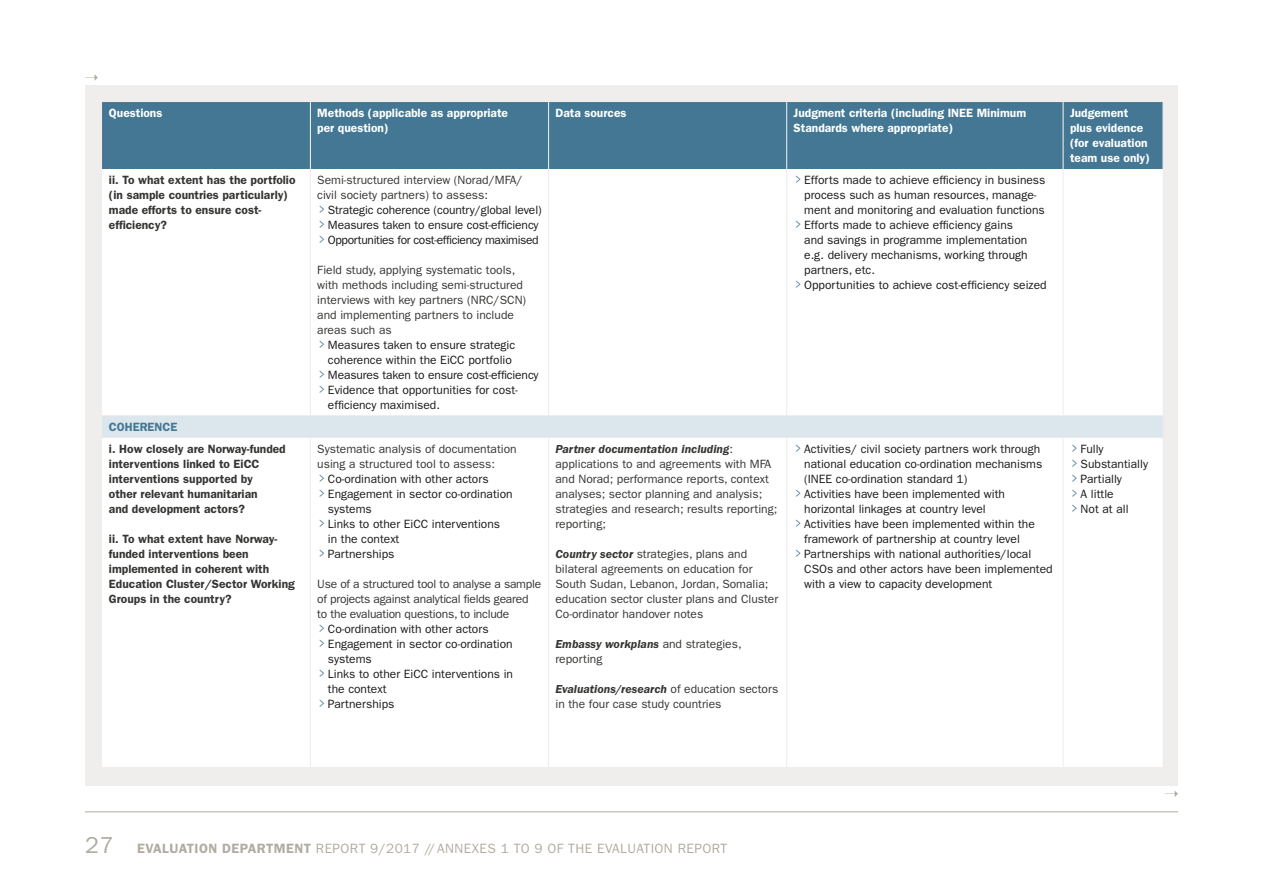
<style>
.page{position:relative;width:1263px;height:893px;background:#fff}
.page>*{position:absolute;margin:0;border:0;box-sizing:border-box;transform-origin:0 0}
.t1{font:13.5px "ITC Franklin Gothic Std";letter-spacing:.03em;color:#b1aca2}
.t2{font:12px/15px "ITC Franklin Gothic Std";color:#191919}
.t3{font:12px/15px "ITC Franklin Gothic Std";color:#353533}
.t4{font:600 12px/15px "ITC Franklin Gothic Std";color:#353533}
.t5{font:600 12px/15px "ITC Franklin Gothic Std";color:#fff}
.t6{font:12px "ITC Franklin Gothic Std";letter-spacing:-.02em;color:#353533}
.t7{font:600 12px "ITC Franklin Gothic Std";color:#437793}
.s1{color:#353533}
.s2{font-size:16.5px;color:#437793}
.s3{font-weight:600;font-style:italic}
.s4{font-size:23.25px}
.s5{font-weight:600}
</style>
<div class="page">
<svg style="left:1165px;top:790px;width:13px;height:7px"></svg>
<svg style="left:85px;top:74px;width:13px;height:7px"></svg>
<div style="left:85px;top:85px;width:1093px;height:700px;background:#efeeec"></div>
<div style="left:102px;top:102px;width:1060px;height:67px;background:#437793"></div>
<div style="left:102px;top:169px;width:1060px;height:598px;background:#fff"></div>
<div style="left:102px;top:416px;width:1061px;height:22px;background:#dbe6ed"></div>
<hr style="left:310px;top:169px;width:1px;height:246px;background:#efeeec">
<hr style="left:548px;top:169px;width:1px;height:246px;background:#efeeec">
<hr style="left:786px;top:169px;width:1px;height:246px;background:#efeeec">
<hr style="left:310px;top:438px;width:1px;height:329px;background:#efeeec">
<hr style="left:548px;top:438px;width:1px;height:329px;background:#efeeec">
<hr style="left:786px;top:438px;width:1px;height:329px;background:#efeeec">
<hr style="left:310px;top:102px;width:1px;height:67px;background:#efeeec">
<hr style="left:548px;top:102px;width:1px;height:67px;background:#efeeec">
<hr style="left:786px;top:102px;width:1px;height:67px;background:#efeeec">
<hr style="left:1062px;top:102px;width:2px;height:67px;background:#efeeec">
<hr style="left:1062px;top:169px;width:2px;height:246px;background:#efeeec">
<hr style="left:1062px;top:438px;width:2px;height:329px;background:#efeeec">
<hr style="left:102px;top:415px;width:208px;height:1px;background:#efeeec">
<hr style="left:310px;top:415px;width:239px;height:1px;background:#efeeec">
<hr style="left:549px;top:415px;width:238px;height:1px;background:#efeeec">
<hr style="left:787px;top:415px;width:276px;height:1px;background:#efeeec">
<hr style="left:1063px;top:415px;width:100px;height:1px;background:#efeeec">
<hr style="left:102px;top:437px;width:208px;height:1px;background:#efeeec">
<hr style="left:310px;top:437px;width:239px;height:1px;background:#efeeec">
<hr style="left:549px;top:437px;width:238px;height:1px;background:#efeeec">
<hr style="left:787px;top:437px;width:276px;height:1px;background:#efeeec">
<hr style="left:1063px;top:437px;width:100px;height:1px;background:#efeeec">
<hr style="left:85px;top:811px;width:1093px;height:1px;background:#b1aca2">
<p class="t5" style="left:109px;top:106px;width:55px">Questions</p>
<p class="t5" style="left:317px;top:106px;width:192px">Methods (applicable as appropriate per question)</p>
<p class="t5" style="left:555px;top:106px;width:73px">Data sources</p>
<p class="t5" style="left:794px;top:106px;width:234px">Judgment criteria (including INEE Minimum<br>Standards where appropriate)</p>
<p class="t5" style="left:1070px;top:106px;width:81px">Judgement plus evidence (for evaluation team use only)</p>
<p class="t4" style="left:109px;top:172px;width:188px">ii. To what extent has the portfolio (in sample countries particularly) made efforts to ensure cost&shy;efficiency?</p>
<p class="t2" style="left:317px;top:172px;width:226px"><span class="s1">Semi-structured interview (Norad/MFA/ civil society partners) to assess:<br></span><span class="s2">&gt;</span> Strategic coherence (country/global level) <span class="s2">&gt;</span> Measures taken to ensure cost-efficiency <span class="s2">&gt;</span> Opportunities for cost-efficiency maximised</p>
<p class="t3" style="left:317px;top:262px;width:200px">Field study, applying systematic tools,</p>
<p class="t3" style="left:317px;top:277px;width:207px">with methods including semi-structured</p>
<p class="t3" style="left:317px;top:292px;width:210px">interviews with key partners (NRC/SCN)</p>
<p class="t3" style="left:317px;top:307px;width:198px">and implementing partners to include</p>
<p class="t3" style="left:317px;top:322px;width:76px">areas such as</p>
<p class="t2" style="left:319px;top:337px;width:197px"><span class="s2">&gt;</span> Measures taken to ensure strategic</p>
<p class="t2" style="left:328px;top:352px;width:185px">coherence within the EiCC portfolio</p>
<p class="t2" style="left:319px;top:367px;width:221px"><span class="s2">&gt;</span> Measures taken to ensure cost-efficiency</p>
<p class="t2" style="left:319px;top:382px;width:200px"><span class="s2">&gt;</span> Evidence that opportunities for cost-</p>
<p class="t2" style="left:328px;top:397px;width:114px">efficiency maximised.</p>
<p class="t2" style="left:796px;top:172px;width:251px"><span class="s2">&gt;</span> Efforts made to achieve efficiency in business</p>
<p class="t2" style="left:804px;top:187px;width:234px">process such as human resources, manage-</p>
<p class="t2" style="left:804px;top:202px;width:242px">ment and monitoring and evaluation functions</p>
<p class="t2" style="left:796px;top:217px;width:219px"><span class="s2">&gt;</span> Efforts made to achieve efficiency gains</p>
<p class="t2" style="left:804px;top:232px;width:225px">and savings in programme implementation</p>
<p class="t2" style="left:804px;top:247px;width:225px">e.g. delivery mechanisms, working through</p>
<p class="t2" style="left:804px;top:262px;width:72px">partners, etc.</p>
<p class="t2" style="left:796px;top:277px;width:252px"><span class="s2">&gt;</span> Opportunities to achieve cost-efficiency seized</p>
<p class="t7" style="left:109px;top:419px;width:70px">COHERENCE</p>
<p class="t4" style="left:109px;top:441px;width:178px">i. How closely are Norway-funded interventions linked to EiCC interventions supported by<br>other relevant humanitarian<br>and development actors?</p>
<p class="t4" style="left:109px;top:531px;width:187px">ii. To what extent have Norway&shy;funded interventions been implemented in coherent with<br>Education Cluster/Sector Working<br>Groups in the country?</p>
<p class="t3" style="left:317px;top:441px;width:201px">Systematic analysis of documentation</p>
<p class="t3" style="left:317px;top:456px;width:179px">using a structured tool to assess:</p>
<p class="t2" style="left:319px;top:471px;width:171px"><span class="s2">&gt;</span> Co-ordination with other actors</p>
<p class="t2" style="left:319px;top:486px;width:195px"><span class="s2">&gt;</span> Engagement in sector co-ordination</p>
<p class="t2" style="left:328px;top:501px;width:45px">systems</p>
<p class="t2" style="left:319px;top:516px;width:182px"><span class="s2">&gt;</span> Links to other EiCC interventions</p>
<p class="t2" style="left:328px;top:531px;width:73px">in the context</p>
<p class="t2" style="left:319px;top:546px;width:76px"><span class="s2">&gt;</span> Partnerships</p>
<p class="t6" style="left:317px;top:577px;width:225px">Use of a structured tool to analyse a sample</p>
<p class="t6" style="left:317px;top:592px;width:213px">of projects against analytical fields geared</p>
<p class="t6" style="left:317px;top:607px;width:193px">to the evaluation questions, to include</p>
<p class="t2" style="left:319px;top:621px;width:171px"><span class="s2">&gt;</span> Co-ordination with other actors</p>
<p class="t2" style="left:319px;top:636px;width:195px"><span class="s2">&gt;</span> Engagement in sector co-ordination</p>
<p class="t2" style="left:328px;top:651px;width:45px">systems</p>
<p class="t2" style="left:319px;top:666px;width:195px"><span class="s2">&gt;</span> Links to other EiCC interventions in</p>
<p class="t2" style="left:328px;top:681px;width:60px">the context</p>
<p class="t2" style="left:319px;top:696px;width:76px"><span class="s2">&gt;</span> Partnerships</p>
<p class="t3" style="left:555px;top:441px;width:223px"><span class="s3">Partner documentation including</span>: applications to and agreements with MFA and Norad; performance reports, context analyses; sector planning and analysis; strategies and research; results reporting; reporting;</p>
<p class="t3" style="left:555px;top:546px;width:224px"><span class="s3">Country sector</span> strategies, plans and bilateral agreements on education for South Sudan, Lebanon, Jordan, Somalia; education sector cluster plans and Cluster Co-ordinator handover notes</p>
<p class="t3" style="left:555px;top:636px;width:188px"><span class="s3">Embassy workplans</span> and strategies, reporting</p>
<p class="t3" style="left:555px;top:681px;width:224px"><span class="s3">Evaluations/research</span> of education sectors in the four case study countries</p>
<p class="t2" style="left:796px;top:441px;width:246px"><span class="s2">&gt;</span> Activities/ civil society partners work through</p>
<p class="t2" style="left:804px;top:456px;width:240px">national education co-ordination mechanisms</p>
<p class="t2" style="left:804px;top:471px;width:165px">(INEE co-ordination standard 1)</p>
<p class="t2" style="left:796px;top:486px;width:211px"><span class="s2">&gt;</span> Activities have been implemented with</p>
<p class="t2" style="left:804px;top:501px;width:183px">horizontal linkages at country level</p>
<p class="t2" style="left:796px;top:516px;width:241px"><span class="s2">&gt;</span> Activities have been implemented within the</p>
<p class="t2" style="left:804px;top:531px;width:217px">framework of partnership at country level</p>
<p class="t2" style="left:796px;top:546px;width:237px"><span class="s2">&gt;</span> Partnerships with national authorities/local</p>
<p class="t2" style="left:804px;top:561px;width:250px">CSOs and other actors have been implemented</p>
<p class="t2" style="left:804px;top:576px;width:190px">with a view to capacity development</p>
<p class="t2" style="left:1072px;top:441px;width:77px"><span class="s2">&gt;</span> Fully<br><span class="s2">&gt;</span> Substantially <span class="s2">&gt;</span> Partially<br><span class="s2">&gt;</span> A little<br><span class="s2">&gt;</span> Not at all</p>
<p class="t1" style="left:85px;top:841px;width:644px"><span class="s4">27</span> <span class="s5">EVALUATION DEPARTMENT</span> REPORT 9/2017 // ANNEXES 1 TO 9 OF THE EVALUATION REPORT</p>
</div>
